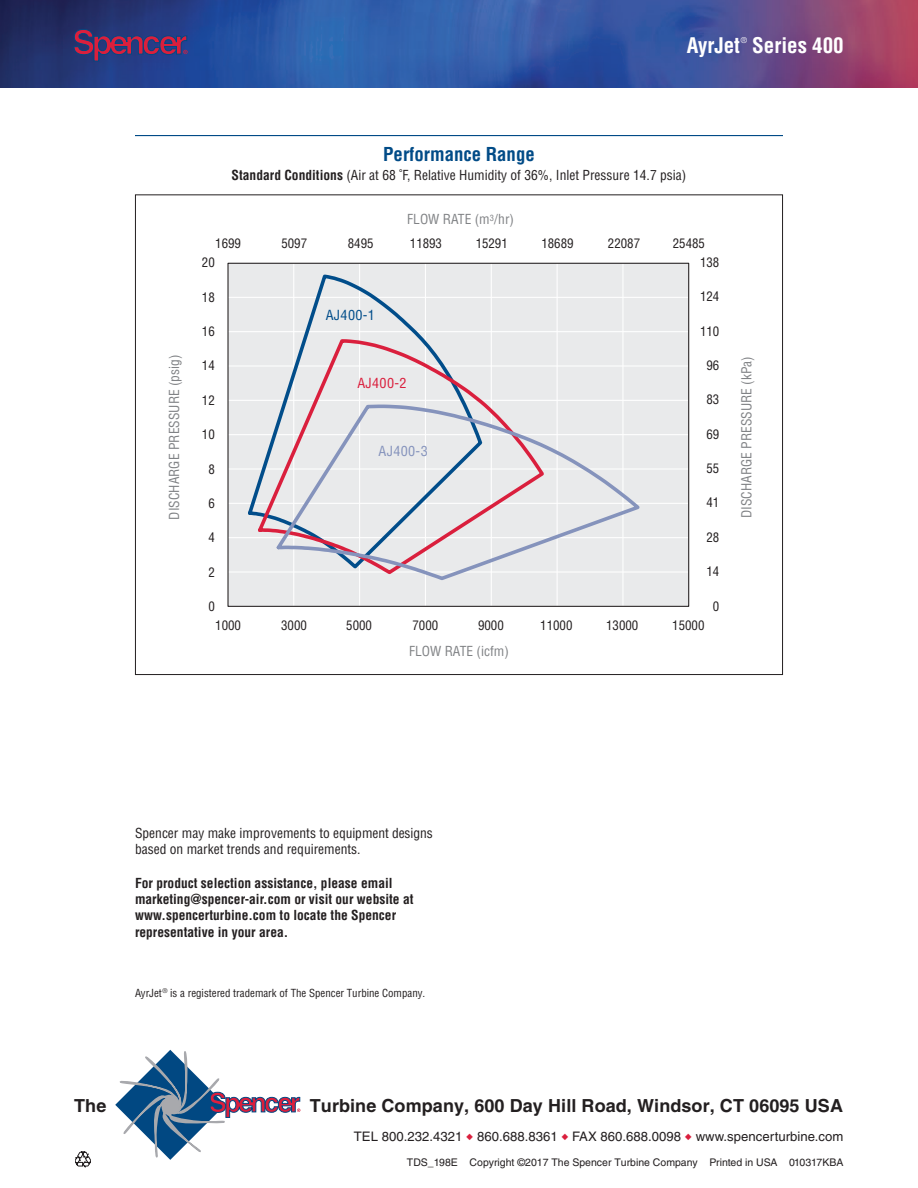
<style>
.page{position:relative;width:918px;height:1188px;background:#fff}
.page>*{position:absolute;margin:0;border:0;box-sizing:border-box;transform-origin:0 0}
.t1{font:700 condensed 21px "Helvetica LT Std";color:#fff}
.t2{font:700 condensed 18.75px "Helvetica LT Std";color:#014b87}
.t3{font:700 18px "Helvetica LT Std";letter-spacing:.005em;color:#231f20}
.t4{font:condensed 13.65px "Helvetica LT Std";letter-spacing:.025em;color:#014d8a;scale:1.04 1}
.t5{font:condensed 13.65px "Helvetica LT Std";letter-spacing:.025em;color:#da1f3d;scale:1.04 1}
.t6{font:condensed 13.65px "Helvetica LT Std";letter-spacing:.025em;color:#8593bc;scale:1.04 1}
.t7{font:condensed 13.5px/16.2px "Helvetica LT Std";color:#231f20}
.t8{font:700 condensed 13.5px/16.2px "Helvetica LT Std";color:#231f20}
.t9{font:condensed 13.5px "Helvetica LT Std";color:#808285}
.t10{font:13.2px "Helvetica LT Std";letter-spacing:.005em;color:#231f20}
.t11{font:condensed 12.9px "Helvetica LT Std";color:#231f20}
.t12{font:condensed 10.8px "Helvetica LT Std";color:#231f20}
.t13{font:10.5px "Helvetica LT Std";color:#231f20}
.t14{font:condensed 7.8px "Helvetica LT Std";color:#fff}
.s1{font-weight:700}
.s2{color:#da1f3d}
</style>
<div class="page">
<img style="left:0;top:0;width:918px;height:88px">
<svg style="left:73px;top:29px;width:115px;height:33px;background:#50356e"></svg>
<svg style="left:115px;top:1050px;width:185px;height:110px"></svg>
<svg style="left:75px;top:1152px;width:16px;height:15px"></svg>
<hr style="left:135px;top:135px;width:648px;height:1px;background:#014b87">
<div style="left:228px;top:263px;width:461px;height:343px;background:#e9eaeb"></div>
<hr style="left:293px;top:263px;width:1px;height:343px;background:#fff">
<hr style="left:359px;top:263px;width:1px;height:343px;background:#fff">
<hr style="left:425px;top:263px;width:1px;height:343px;background:#fff">
<hr style="left:491px;top:263px;width:1px;height:343px;background:#fff">
<hr style="left:557px;top:263px;width:1px;height:343px;background:#fff">
<hr style="left:622px;top:263px;width:1px;height:343px;background:#fff">
<hr style="left:228px;top:400px;width:461px;height:1px;background:#fff">
<hr style="left:228px;top:365px;width:461px;height:2px;background:#fff">
<hr style="left:228px;top:331px;width:461px;height:1px;background:#fff">
<hr style="left:228px;top:297px;width:461px;height:1px;background:#fff">
<hr style="left:228px;top:434px;width:461px;height:1px;background:#fff">
<hr style="left:228px;top:468px;width:461px;height:2px;background:#fff">
<hr style="left:228px;top:503px;width:461px;height:1px;background:#fff">
<hr style="left:228px;top:537px;width:461px;height:1px;background:#fff">
<hr style="left:228px;top:571px;width:461px;height:2px;background:#fff">
<div style="left:227px;top:263px;width:462px;height:344px;border:1px solid #231f20"></div>
<svg style="left:245px;top:274px;width:177px;height:298px"></svg>
<svg style="left:255px;top:337px;width:292px;height:236px"></svg>
<svg style="left:273px;top:403px;width:372px;height:177px"></svg>
<p class="t1" style="left:687px;top:32px;width:55px">AyrJet</p>
<p class="t14" style="left:741px;top:35px;width:8px">®</p>
<p class="t1" style="left:752px;top:32px;width:93px">Series 400</p>
<p class="t2" style="left:383px;top:143px;width:153px">Performance Range</p>
<p class="t7" style="left:232px;top:167px;width:456px"><span class="s1">Standard Conditions</span> (Air at 68 ˚F, Relative Humidity of 36%, Inlet Pressure 14.7 psia)</p>
<p class="t9" style="left:407px;top:210px;width:108px">FLOW RATE (m<sup>3</sup>/hr)</p>
<p class="t11" style="left:215px;top:235px;width:27px">1699</p>
<p class="t11" style="left:281px;top:235px;width:27px">5097</p>
<p class="t11" style="left:348px;top:235px;width:27px">8495</p>
<p class="t11" style="left:410px;top:235px;width:34px">11893</p>
<p class="t11" style="left:476px;top:235px;width:34px">15291</p>
<p class="t11" style="left:541px;top:235px;width:34px">18689</p>
<p class="t11" style="left:608px;top:235px;width:34px">22087</p>
<p class="t11" style="left:673px;top:235px;width:34px">25485</p>
<p class="t11" style="left:700px;top:254px;width:21px">138</p>
<p class="t11" style="left:700px;top:289px;width:21px">124</p>
<p class="t11" style="left:700px;top:323px;width:21px">110</p>
<p class="t11" style="left:706px;top:357px;width:14px">96</p>
<p class="t11" style="left:706px;top:392px;width:14px">83</p>
<p class="t11" style="left:706px;top:426px;width:14px">69</p>
<p class="t11" style="left:706px;top:460px;width:14px">55</p>
<p class="t11" style="left:706px;top:495px;width:14px">41</p>
<p class="t11" style="left:706px;top:529px;width:14px">28</p>
<p class="t11" style="left:706px;top:563px;width:14px">14</p>
<p class="t11" style="left:713px;top:598px;width:8px">0</p>
<p class="t11" style="left:202px;top:255px;width:14px">20</p>
<p class="t11" style="left:202px;top:289px;width:14px">18</p>
<p class="t11" style="left:202px;top:323px;width:14px">16</p>
<p class="t11" style="left:202px;top:358px;width:14px">14</p>
<p class="t11" style="left:202px;top:392px;width:14px">12</p>
<p class="t11" style="left:202px;top:426px;width:14px">10</p>
<p class="t11" style="left:208px;top:461px;width:8px">8</p>
<p class="t11" style="left:208px;top:495px;width:8px">6</p>
<p class="t11" style="left:208px;top:529px;width:8px">4</p>
<p class="t11" style="left:208px;top:564px;width:8px">2</p>
<p class="t11" style="left:208px;top:598px;width:8px">0</p>
<p class="t4" style="left:326px;top:306px;width:49px">AJ400-1</p>
<p class="t9" style="left:166px;top:520px;width:167px;rotate:-90deg">DISCHARGE PRESSURE (psig)</p>
<p class="t9" style="left:738px;top:518px;width:164px;rotate:-90deg">DISCHARGE PRESSURE (kPa)</p>
<p class="t5" style="left:357px;top:374px;width:49px">AJ400-2</p>
<p class="t6" style="left:378px;top:443px;width:49px">AJ400-3</p>
<p class="t11" style="left:215px;top:617px;width:27px">1000</p>
<p class="t11" style="left:281px;top:617px;width:27px">3000</p>
<p class="t11" style="left:346px;top:617px;width:27px">5000</p>
<p class="t11" style="left:412px;top:617px;width:27px">7000</p>
<p class="t11" style="left:478px;top:617px;width:27px">9000</p>
<p class="t11" style="left:540px;top:617px;width:34px">11000</p>
<p class="t11" style="left:606px;top:617px;width:34px">13000</p>
<p class="t11" style="left:672px;top:617px;width:34px">15000</p>
<p class="t9" style="left:409px;top:642px;width:101px">FLOW RATE (icfm)</p>
<p class="t7" style="left:135px;top:825px;width:299px">Spencer may make improvements to equipment designs based on market trends and requirements.</p>
<p class="t8" style="left:135px;top:875px;width:280px">For product selection assistance, please email marketing@spencer-air.com or visit our website at www.spencerturbine.com to locate the Spencer representative in your area.</p>
<p class="t12" style="left:135px;top:986px;width:292px">AyrJet<sup>®</sup> is a registered trademark of The Spencer Turbine Company.</p>
<p class="t3" style="left:74px;top:1095px;width:34px">The</p>
<p class="t3" style="left:310px;top:1095px;width:535px">Turbine Company, 600 Day Hill Road, Windsor, CT 06095 USA</p>
<p class="t10" style="left:354px;top:1129px;width:491px">TEL 800.232.4321 <span class="s2">◆</span> 860.688.8361 <span class="s2">◆</span> FAX 860.688.0098 <span class="s2">◆</span> www.spencerturbine.com</p>
<p class="t13" style="left:407px;top:1156px;width:438px">TDS_198E Copyright ©2017 The Spencer Turbine Company Printed in USA 010317KBA</p>
</div>
